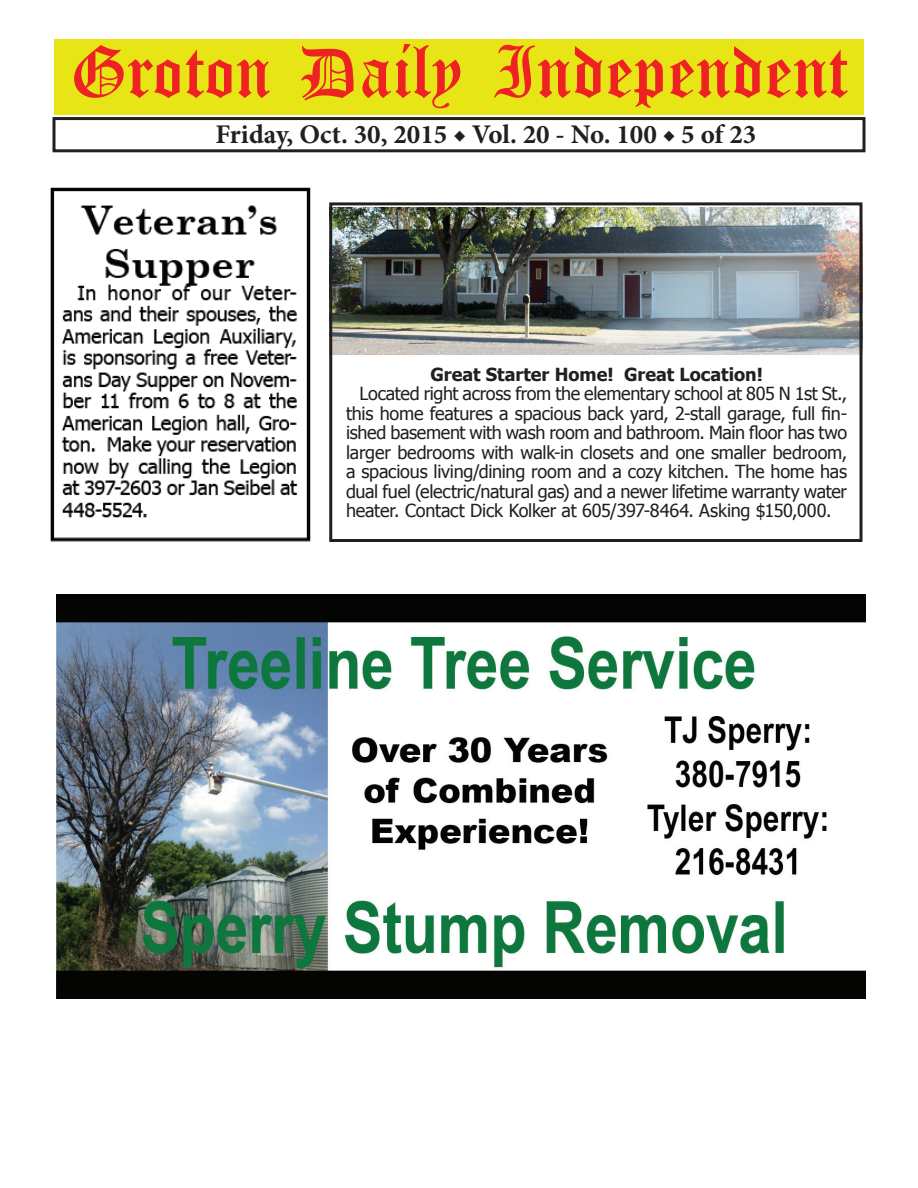
<style>
.page{position:relative;width:918px;height:1188px;background:#fff}
.page>*{position:absolute;margin:0;border:0;box-sizing:border-box;transform-origin:0 0}
.t1{font:54px "Old English Five";color:#ee2123}
.t2{font:700 27px "Minion Pro";color:#231f20}
.t3{font:18px/19.5px "Tahoma";letter-spacing:-.01em;color:#231f20;text-align:justify}
.t4{font:700 18px "Tahoma";color:#231f20}
</style>
<div class="page">
<div style="left:52px;top:117px;width:814px;height:35px;border:3px solid #231f20"></div>
<div style="left:54px;top:40px;width:810px;height:75px;background:#e7e515"></div>
<img style="left:57px;top:594px;width:809px;height:404px">
<img style="left:333px;top:207px;width:525px;height:148px">
<div style="left:329px;top:202px;width:533px;height:340px;border:3px solid #231f20"></div>
<img style="left:50px;top:187px;width:261px;height:355px">
<h1 class="t1" style="left:70px;top:47px;width:779px">Groton Daily Independent</h1>
<h2 class="t2" style="left:216px;top:116px;width:542px">Friday, Oct. 30, 2015 ◆ Vol. 20 - No. 100 ◆ 5 of 23</h2>
<p class="t4" style="left:430px;top:362px;width:334px">Great Starter Home! Great Location!</p>
<p class="t3" style="left:346px;top:383px;width:503px;text-indent:14px">Located right across from the elementary school at 805 N 1st St., this home features a spacious back yard, 2-stall garage, full fin&shy;ished basement with wash room and bathroom. Main floor has two larger bedrooms with walk-in closets and one smaller bedroom, a spacious living/dining room and a cozy kitchen. The home has dual fuel (electric/natural gas) and a newer lifetime warranty water heater. Contact Dick Kolker at 605/397-8464. Asking $150,000.</p>
</div>
